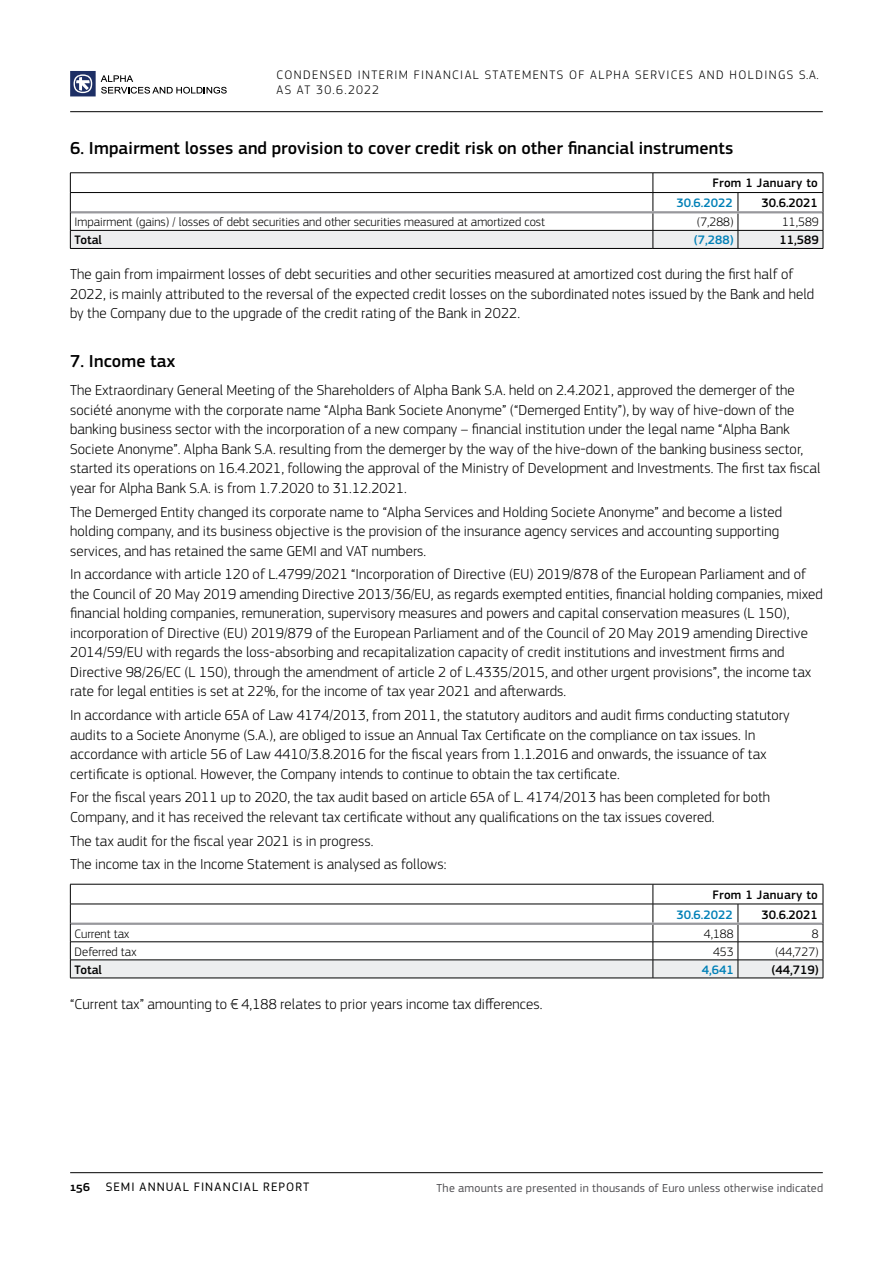
<style>
.page{position:relative;width:893px;height:1263px;background:#fff}
.page>*{position:absolute;margin:0;border:0;box-sizing:border-box;transform-origin:0 0}
.t1{font:500 18px "PF Square Sans Pro";letter-spacing:.01em;color:#000}
.t2{font:300 15px/19.5px "PF Square Sans Pro";letter-spacing:.005em;color:#000}
.t3{font:300 12.9px/15px "PF Square Sans Pro";letter-spacing:.11em;color:#000}
.t4{font:300 12.75px "PF Square Sans Pro";color:#000}
.t5{font:500 12.75px "PF Square Sans Pro";letter-spacing:.02em;color:#000}
.t6{font:500 12.75px "PF Square Sans Pro";color:#0080b7}
.t7{font:12.75px "PF Square Sans Pro";letter-spacing:.085em;color:#000}
.t8{font:12px "PF Square Sans Pro";letter-spacing:.02em;color:#504f53}
.s1{font-weight:500}
</style>
<div class="page">
<hr style="left:70px;top:1172px;width:753px;height:1px;background:#000">
<hr style="left:70px;top:111px;width:753px;height:1px;background:#000">
<svg style="left:70px;top:71px;width:157px;height:25px"></svg>
<hr style="left:70px;top:248px;width:583px;height:1px;background:#000">
<hr style="left:653px;top:248px;width:85px;height:1px;background:#000">
<hr style="left:738px;top:248px;width:85px;height:1px;background:#000">
<svg style="left:70px;top:173px;width:754px;height:75px"></svg>
<hr style="left:70px;top:978px;width:583px;height:1px;background:#000">
<hr style="left:653px;top:978px;width:85px;height:1px;background:#000">
<hr style="left:738px;top:978px;width:85px;height:1px;background:#000">
<svg style="left:70px;top:884px;width:754px;height:94px"></svg>
<p class="t3" style="left:276px;top:67px;width:544px">CONDENSED INTERIM FINANCIAL STATEMENTS OF ALPHA SERVICES AND HOLDINGS S.A.<br>AS AT 30.6.2022</p>
<p class="t1" style="left:70px;top:137px;width:665px">6. Impairment losses and provision to cover credit risk on other financial instruments</p>
<p class="t5" style="left:713px;top:176px;width:107px">From 1 January to</p>
<p class="t6" style="left:676px;top:196px;width:58px">30.6.2022</p>
<p class="t5" style="left:761px;top:196px;width:58px">30.6.2021</p>
<p class="t4" style="left:75px;top:214px;width:472px">Impairment (gains) / losses of debt securities and other securities measured at amortized cost</p>
<p class="t4" style="left:697px;top:214px;width:38px">(7,288)</p>
<p class="t4" style="left:782px;top:214px;width:38px">11,589</p>
<p class="t5" style="left:75px;top:233px;width:29px">Total</p>
<p class="t6" style="left:694px;top:233px;width:41px">(7,288)</p>
<p class="t5" style="left:779px;top:233px;width:41px">11,589</p>
<p class="t2" style="left:70px;top:264px;width:745px">The gain from impairment losses of debt securities and other securities measured at amortized cost during the first half of<br>2022, is mainly attributed to the reversal of the expected credit losses on the subordinated notes issued by the Bank and held by the Company due to the upgrade of the credit rating of the Bank in 2022.</p>
<p class="t1" style="left:70px;top:351px;width:106px">7. Income tax</p>
<p class="t2" style="left:70px;top:381px;width:752px">The Extraordinary General Meeting of the Shareholders of Alpha Bank S.A. held on 2.4.2021, approved the demerger of the société anonyme with the corporate name “Alpha Bank Societe Anonyme” (“Demerged Entity”), by way of hive-down of the banking business sector with the incorporation of a new company – financial institution under the legal name “Alpha Bank Societe Anonyme”. Alpha Bank S.A. resulting from the demerger by the way of the hive-down of the banking business sector, started its operations on 16.4.2021, following the approval of the Ministry of Development and Investments. The first tax fiscal year for Alpha Bank S.A. is from 1.7.2020 to 31.12.2021.</p>
<p class="t2" style="left:70px;top:502px;width:714px">The Demerged Entity changed its corporate name to “Alpha Services and Holding Societe Anonyme” and become a listed holding company, and its business objective is the provision of the insurance agency services and accounting supporting services, and has retained the same GEMI and VAT numbers.</p>
<p class="t2" style="left:70px;top:565px;width:754px">In accordance with article 120 of L.4799/2021 “Incorporation of Directive (EU) 2019/878 of the European Parliament and of the Council of 20 May 2019 amending Directive 2013/36/EU, as regards exempted entities, financial holding companies, mixed financial holding companies, remuneration, supervisory measures and powers and capital conservation measures (L 150), incorporation of Directive (EU) 2019/879 of the European Parliament and of the Council of 20 May 2019 amending Directive 2014/59/EU with regards the loss-absorbing and recapitalization capacity of credit institutions and investment firms and Directive 98/26/EC (L 150), through the amendment of article 2 of L.4335/2015, and other urgent provisions”, the income tax rate for legal entities is set at 22%, for the income of tax year 2021 and afterwards.</p>
<p class="t2" style="left:70px;top:705px;width:721px">In accordance with article 65A of Law 4174/2013, from 2011, the statutory auditors and audit firms conducting statutory audits to a Societe Anonyme (S.A.), are obliged to issue an Annual Tax Certificate on the compliance on tax issues. In accordance with article 56 of Law 4410/3.8.2016 for the fiscal years from 1.1.2016 and onwards, the issuance of tax certificate is optional. However, the Company intends to continue to obtain the tax certificate.</p>
<p class="t2" style="left:70px;top:788px;width:701px">For the fiscal years 2011 up to 2020, the tax audit based on article 65A of L. 4174/2013 has been completed for both<br>Company, and it has received the relevant tax certificate without any qualifications on the tax issues covered.</p>
<p class="t2" style="left:70px;top:829px;width:378px;line-height:23.7px">The tax audit for the fiscal year 2021 is in progress.<br>The income tax in the Income Statement is analysed as follows:</p>
<p class="t5" style="left:713px;top:887px;width:107px">From 1 January to</p>
<p class="t6" style="left:676px;top:907px;width:58px">30.6.2022</p>
<p class="t5" style="left:761px;top:907px;width:58px">30.6.2021</p>
<p class="t4" style="left:75px;top:926px;width:56px">Current tax</p>
<p class="t4" style="left:704px;top:926px;width:31px">4,188</p>
<p class="t4" style="left:812px;top:926px;width:8px">8</p>
<p class="t4" style="left:75px;top:944px;width:63px">Deferred tax</p>
<p class="t4" style="left:713px;top:944px;width:22px">453</p>
<p class="t4" style="left:775px;top:944px;width:45px">(44,727)</p>
<p class="t5" style="left:75px;top:962px;width:29px">Total</p>
<p class="t6" style="left:702px;top:962px;width:34px">4,641</p>
<p class="t5" style="left:771px;top:962px;width:49px">(44,719)</p>
<p class="t2" style="left:70px;top:994px;width:474px">“Current tax” amounting to € 4,188 relates to prior years income tax differences.</p>
<p class="t7" style="left:70px;top:1179px;width:241px"><span class="s1">156</span> SEMI ANNUAL FINANCIAL REPORT</p>
<p class="t8" style="left:436px;top:1181px;width:388px">The amounts are presented in thousands of Euro unless otherwise indicated</p>
</div>
